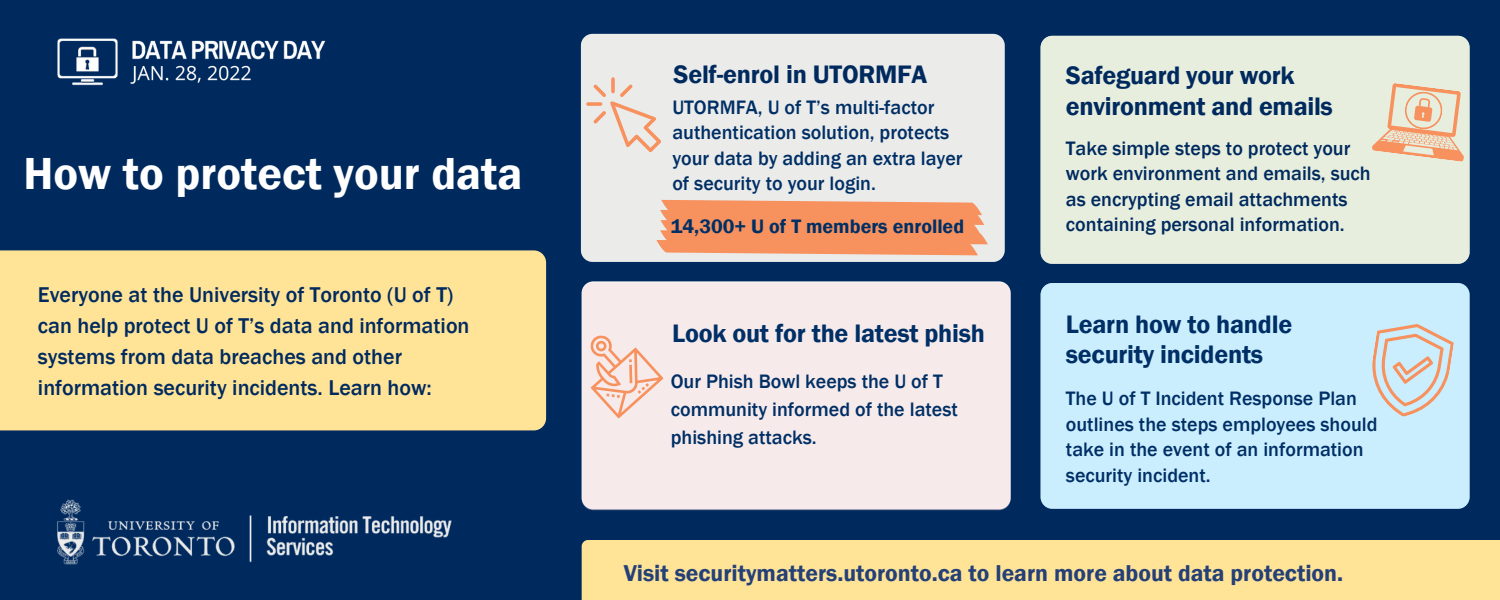
<style>
.page{position:relative;width:1500px;height:600px;background:#002a5e}
.page>*{position:absolute;margin:0;border:0;box-sizing:border-box;transform-origin:0 0}
.t1{font:600 46.2px "Franklin Gothic";color:#fff}
.t2{font:600 26px "Franklin Gothic";letter-spacing:-.01em;color:#002f65}
.t3{font:600 26px "Franklin Gothic";letter-spacing:-.01em;color:#002a5e}
.t4{font:600 23.6px "Franklin Gothic";color:#244077}
.t5{font:500 22px/30.8px "Franklin Gothic";color:#002a5e}
.t6{font:500 20px/25.5px "Franklin Gothic";color:#002f65}
.t7{font:500 20px/25.5px "Franklin Gothic";color:#002a5e}
.t8{font:600 20px "Franklin Gothic";color:#002f65}
</style>
<div class="page">
<div style="left:0;top:250px;width:546px;height:180px;background:#ffe498"></div>
<div style="left:582px;top:540px;width:918px;height:60px;background:#ffe498"></div>
<div style="left:581px;top:34px;width:424px;height:228px;background:#ebebea;border-radius:12px"></div>
<div style="left:582px;top:282px;width:429px;height:228px;background:#f6eaeb;border-radius:11px"></div>
<img style="left:57px;top:38px;width:269px;height:48px">
<img style="left:57px;top:499px;width:395px;height:66px">
<div style="left:1041px;top:36px;width:429px;height:228px;background:#e7eede;border-radius:12px"></div>
<div style="left:1041px;top:283px;width:429px;height:226px;background:#cbeeff;border-radius:12px"></div>
<svg style="left:590px;top:335px;width:74px;height:84px"></svg>
<svg style="left:586px;top:77px;width:75px;height:75px"></svg>
<svg style="left:1372px;top:324px;width:82px;height:93px"></svg>
<svg style="left:657px;top:200px;width:331px;height:55px;background:#f59869"></svg>
<svg style="left:1372px;top:81px;width:98px;height:81px"></svg>
<p class="t1" style="left:23px;top:146px;width:501px">How to protect your data</p>
<p class="t5" style="left:38px;top:279px;width:417px">Everyone at the University of Toronto (U of T)</p>
<p class="t5" style="left:38px;top:310px;width:433px">can help protect U of T’s data and information systems from data breaches and other information security incidents. Learn how:</p>
<p class="t3" style="left:674px;top:59px;width:255px">Self-enrol in UTORMFA</p>
<p class="t6" style="left:672px;top:94px;width:278px">UTORMFA, U of T’s multi-factor authentication solution, protects</p>
<p class="t6" style="left:672px;top:145px;width:292px">your data by adding an extra layer</p>
<p class="t6" style="left:672px;top:170px;width:205px">of security to your login.</p>
<p class="t8" style="left:671px;top:215px;width:295px">14,300+ U of T members enrolled</p>
<p class="t2" style="left:672px;top:319px;width:314px">Look out for the latest phish</p>
<p class="t6" style="left:671px;top:369px;width:274px">Our Phish Bowl keeps the U of T</p>
<p class="t6" style="left:671px;top:396px;width:289px">community informed of the latest</p>
<p class="t6" style="left:671px;top:424px;width:147px">phishing attacks.</p>
<p class="t3" style="left:1066px;top:60px;width:230px">Safeguard your work</p>
<p class="t3" style="left:1066px;top:91px;width:268px">environment and emails</p>
<p class="t7" style="left:1066px;top:135px;width:306px">Take simple steps to protect your work environment and emails, such as encrypting email attachments containing personal information.</p>
<p class="t2" style="left:1066px;top:309px;width:228px">Learn how to handle</p>
<p class="t2" style="left:1066px;top:340px;width:199px">security incidents</p>
<p class="t6" style="left:1066px;top:386px;width:313px">The U of T Incident Response Plan outlines the steps employees should take in the event of an information security incident.</p>
<p class="t4" style="left:624px;top:559px;width:721px">Visit securitymatters.utoronto.ca to learn more about data protection.</p>
</div>
